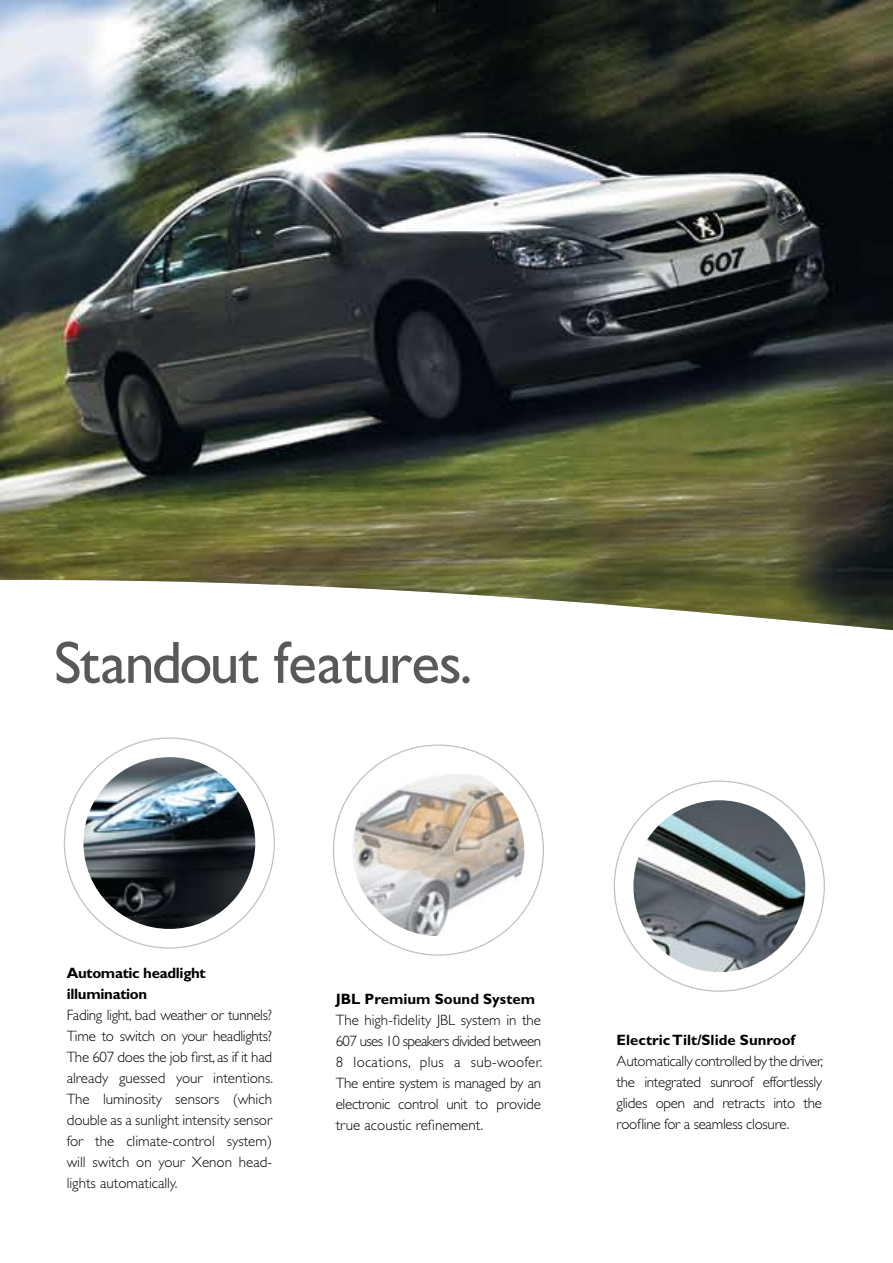
<style>
.page{position:relative;width:893px;height:1263px;background:#fff}
.page>*{position:absolute;margin:0;border:0;box-sizing:border-box;transform-origin:0 0}
.t1{font:60px "Gill Sans";letter-spacing:-.02em;color:#58595b}
.t2{font:300 15px/21px "Gill Sans";color:#000;text-align:justify}
.t3{font:700 15px "Gill Sans";color:#000}
.t4{font:700 15px/21px "Gill Sans";letter-spacing:-.02em;color:#000}
</style>
<div class="page">
<img style="left:0;top:0;width:893px;height:630px">
<img style="left:633px;top:800px;width:172px;height:172px;border-radius:86px">
<img style="left:352px;top:764px;width:172px;height:172px;border-radius:86px">
<img style="left:83px;top:757px;width:172px;height:172px;border-radius:86px">
<h1 class="t1" style="left:54px;top:628px;width:420px">Standout features.</h1>
<p class="t4" style="left:67px;top:962px;width:141px">Automatic headlight illumination</p>
<p class="t2" style="left:67px;top:1004px;width:208px">Fading light, bad weather or tunnels?<br>Time to switch on your headlights?<br>The 607 does the job first, as if it had already guessed your intentions.<br>The luminosity sensors (which double as a sunlight intensity sensor for the climate-control system) will switch on your Xenon head&shy;lights automatically.</p>
<p class="t3" style="left:336px;top:989px;width:201px">JBL Premium Sound System</p>
<p class="t2" style="left:336px;top:1009px;width:208px">The high-fidelity JBL system in the 607 uses 10 speakers divided between 8 locations, plus a sub-woofer.<br>The entire system is managed by an electronic control unit to provide true acoustic refinement.</p>
<p class="t3" style="left:617px;top:1031px;width:180px">Electric Tilt/Slide Sunroof</p>
<p class="t2" style="left:617px;top:1050px;width:208px">Automatically controlled by the driver, the integrated sunroof effortlessly glides open and retracts into the roofline for a seamless closure.</p>
</div>
